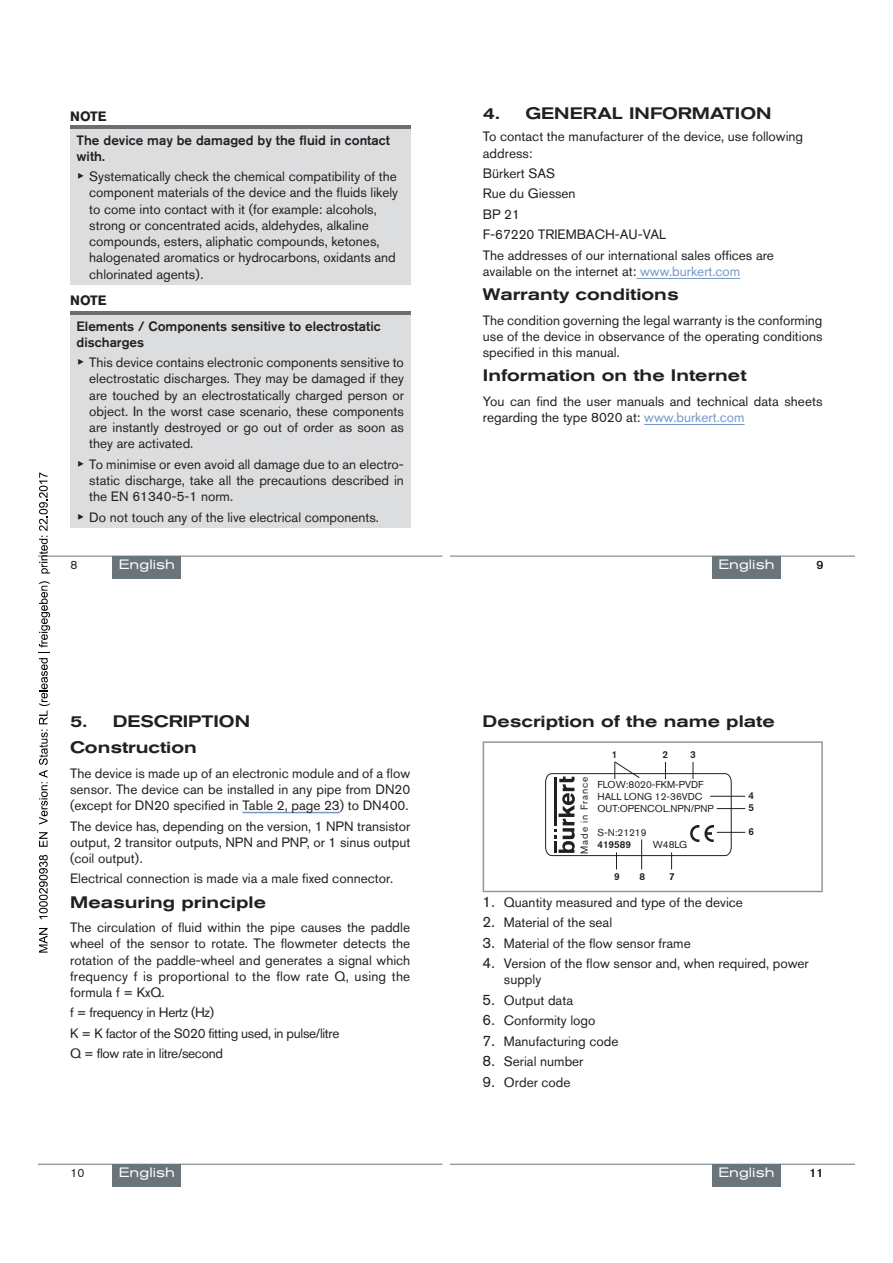
<style>
.page{position:relative;width:893px;height:1263px;background:#fff}
.page>*{position:absolute;margin:0;border:0;box-sizing:border-box;transform-origin:0 0}
.t1{font:500 expanded 16.5px/26.2px "Akzidenz Grotesk BQ";color:#231f20}
.t2{font:13.5px/16.2px "Akzidenz Grotesk BQ";color:#231f20;text-align:justify}
.t3{font:500 13.5px/16.2px "Akzidenz Grotesk BQ";color:#231f20}
.t4{font:13.5px/20.4px "Akzidenz Grotesk BQ";letter-spacing:-.025em;color:#231f20}
.t5{font:expanded 13.5px "Akzidenz Grotesk BQ";color:#fff}
.t6{font:700 13.5px "Akzidenz Grotesk BQ";color:#231f20}
.t7{font:12px "Akzidenz Grotesk BQ";color:#231f20}
.t8{font:9.9px/12px "Akzidenz Grotesk BQ";color:#231f20}
.t9{font:500 9.9px/12.3px "Akzidenz Grotesk BQ";color:#231f20}
.t10{font:9.9px "Akzidenz Grotesk BQ";letter-spacing:.085em;color:#231f20}
.s1{font-family:"Arial Unicode MS"}
.s2{color:#7299c6}
.s3{font-size:15px}
</style>
<div class="page">
<div style="left:70px;top:125px;width:340px;height:5px;background:#6c6d70"></div>
<div style="left:70px;top:130px;width:340px;height:155px;background:#dcdddf"></div>
<div style="left:70px;top:311px;width:340px;height:5px;background:#6c6d70"></div>
<div style="left:70px;top:316px;width:340px;height:212px;background:#dcdddf"></div>
<hr style="left:38px;top:556px;width:404px;height:1px;background:#6a747b">
<div style="left:113px;top:556px;width:68px;height:22px;background:#6a747b"></div>
<hr style="left:636px;top:278px;width:104px;height:1px;background:#7299c6">
<hr style="left:644px;top:424px;width:100px;height:1px;background:#7299c6">
<hr style="left:451px;top:556px;width:404px;height:1px;background:#6a747b">
<div style="left:712px;top:556px;width:68px;height:22px;background:#6a747b"></div>
<hr style="left:243px;top:812px;width:97px;height:1px;background:#7299c6">
<hr style="left:38px;top:1164px;width:404px;height:1px;background:#6a747b">
<div style="left:113px;top:1164px;width:68px;height:22px;background:#6a747b"></div>
<hr style="left:483px;top:741px;width:340px;height:2px;background:#939598">
<hr style="left:483px;top:743px;width:1px;height:148px;background:#939598">
<hr style="left:821px;top:743px;width:2px;height:148px;background:#939598">
<hr style="left:483px;top:891px;width:340px;height:1px;background:#939598">
<svg style="left:545px;top:761px;width:200px;height:108px"></svg>
<hr style="left:451px;top:1164px;width:404px;height:1px;background:#6a747b">
<div style="left:712px;top:1164px;width:68px;height:22px;background:#6a747b"></div>
<svg style="left:39px;top:928px;width:9px;height:25px"></svg>
<svg style="left:39px;top:855px;width:9px;height:64px"></svg>
<svg style="left:39px;top:832px;width:9px;height:15px"></svg>
<svg style="left:39px;top:581px;width:11px;height:244px"></svg>
<svg style="left:39px;top:472px;width:11px;height:101px"></svg>
<p class="t6" style="left:70px;top:108px;width:38px">NOTE</p>
<p class="t3" style="left:77px;top:132px;width:315px">The device may be damaged by the fluid in contact with.</p>
<p class="t2" style="left:89px;top:168px;width:310px;text-align:left;text-indent:-13px"><span class="s1">▶</span> Systematically check the chemical compatibility of the component materials of the device and the fluids likely to come into contact with it (for example: alcohols, strong or concentrated acids, aldehydes, alkaline compounds, esters, aliphatic compounds, ketones, halogenated aromatics or hydrocarbons, oxidants and chlorinated agents).</p>
<p class="t6" style="left:70px;top:293px;width:38px">NOTE</p>
<p class="t3" style="left:77px;top:317px;width:306px">Elements / Components sensitive to electrostatic discharges</p>
<p class="t2" style="left:89px;top:354px;width:316px;text-indent:-13px"><span class="s1">▶</span> This device contains electronic components sensitive to electrostatic discharges. They may be damaged if they are touched by an electrostatically charged person or object. In the worst case scenario, these components are instantly destroyed or go out of order as soon as they are activated.</p>
<p class="t2" style="left:89px;top:456px;width:316px;text-indent:-13px"><span class="s1">▶</span> To minimise or even avoid all damage due to an electro&shy;static discharge, take all the precautions described in the EN 61340-5-1 norm.</p>
<p class="t2" style="left:77px;top:509px;width:304px"><span class="s1">▶</span> Do not touch any of the live electrical components.</p>
<p class="t5" style="left:119px;top:557px;width:57px">English</p>
<p class="t7" style="left:71px;top:558px;width:8px">8</p>
<p class="t1" style="left:483px;top:100px;width:290px">4. GENERAL INFORMATION</p>
<p class="t2" style="left:483px;top:128px;width:322px">To contact the manufacturer of the device, use following address:</p>
<p class="t2" style="left:483px;top:163px;width:293px;line-height:20.4px;text-align:left">Bürkert SAS<br>Rue du Giessen<br>BP 21<br>F-67220 TRIEMBACH-AU-VAL<br>The addresses of our international sales offices are</p>
<p class="t2" style="left:483px;top:263px;width:259px">available on the internet at: <span class="s2">www.burkert.com</span></p>
<p class="t1" style="left:483px;top:281px;width:197px">Warranty conditions</p>
<p class="t2" style="left:483px;top:312px;width:341px">The condition governing the legal warranty is the conforming use of the device in observance of the operating conditions specified in this manual.</p>
<p class="t1" style="left:483px;top:362px;width:265px">Information on the Internet</p>
<p class="t2" style="left:483px;top:393px;width:341px">You can find the user manuals and technical data sheets regarding the type 8020 at: <span class="s2">www.burkert.com</span></p>
<p class="t5" style="left:718px;top:557px;width:57px">English</p>
<p class="t7" style="left:817px;top:558px;width:8px">9</p>
<p class="t1" style="left:70px;top:708px;width:182px">5. DESCRIPTION<br>Construction</p>
<p class="t2" style="left:70px;top:765px;width:342px">The device is made up of an electronic module and of a flow sensor. The device can be installed in any pipe from DN20 (except for DN20 specified in Table 2, page 23) to DN400.</p>
<p class="t2" style="left:70px;top:818px;width:342px">The device has, depending on the version, 1 NPN transistor output, 2 transitor outputs, NPN and PNP, or 1 sinus output (coil output).</p>
<p class="t2" style="left:70px;top:870px;width:325px">Electrical connection is made via a male fixed connector.</p>
<p class="t1" style="left:70px;top:889px;width:197px">Measuring principle</p>
<p class="t2" style="left:70px;top:919px;width:342px">The circulation of fluid within the pipe causes the paddle wheel of the sensor to rotate. The flowmeter detects the rotation of the paddle-wheel and generates a signal which frequency f is proportional to the flow rate Q, using the formula f = KxQ.</p>
<p class="t4" style="left:70px;top:1002px;width:271px">f = frequency in Hertz (Hz)<br>K = K factor of the S020 fitting used, in pulse/litre<br>Q = flow rate in litre/second</p>
<p class="t1" style="left:483px;top:708px;width:294px">Description of the name plate</p>
<p class="t10" style="left:578px;top:853px;width:78px;rotate:-90deg">Made in France</p>
<p class="t9" style="left:612px;top:748px;width:7px">1</p>
<p class="t9" style="left:663px;top:748px;width:7px">2</p>
<p class="t9" style="left:690px;top:748px;width:7px">3</p>
<p class="t8" style="left:597px;top:779px;width:118px">FLOW:8020-FKM-PVDF<br>HALL LONG 12-36VDC<br>OUT:OPENCOL.NPN/PNP</p>
<p class="t8" style="left:597px;top:826px;width:51px">S-N:21219</p>
<p class="t9" style="left:597px;top:838px;width:35px">419589</p>
<p class="t8" style="left:653px;top:838px;width:36px">W48LG</p>
<p class="t9" style="left:749px;top:789px;width:7px">4<br>5</p>
<p class="t9" style="left:749px;top:825px;width:7px">6</p>
<p class="t9" style="left:614px;top:870px;width:7px">9</p>
<p class="t9" style="left:639px;top:870px;width:7px">8</p>
<p class="t9" style="left:669px;top:870px;width:7px">7</p>
<p class="t2" style="left:483px;top:894px;width:262px"><span class="s3">1.</span> Quantity measured and type of the device</p>
<p class="t2" style="left:483px;top:914px;width:131px"><span class="s3">2.</span> Material of the seal</p>
<p class="t2" style="left:483px;top:935px;width:210px"><span class="s3">3.</span> Material of the flow sensor frame</p>
<p class="t2" style="left:504px;top:955px;width:306px;text-indent:-21px"><span class="s3">4.</span> Version of the flow sensor and, when required, power supply</p>
<p class="t2" style="left:483px;top:992px;width:92px"><span class="s3">5.</span> Output data</p>
<p class="t2" style="left:483px;top:1012px;width:114px"><span class="s3">6.</span> Conformity logo</p>
<p class="t2" style="left:483px;top:1033px;width:137px"><span class="s3">7.</span> Manufacturing code</p>
<p class="t2" style="left:483px;top:1053px;width:102px"><span class="s3">8.</span> Serial number</p>
<p class="t2" style="left:483px;top:1074px;width:89px"><span class="s3">9.</span> Order code</p>
<p class="t7" style="left:71px;top:1166px;width:15px">10</p>
<p class="t5" style="left:119px;top:1165px;width:57px">English</p>
<p class="t5" style="left:718px;top:1165px;width:57px">English</p>
<p class="t7" style="left:810px;top:1166px;width:15px">11</p>
</div>
